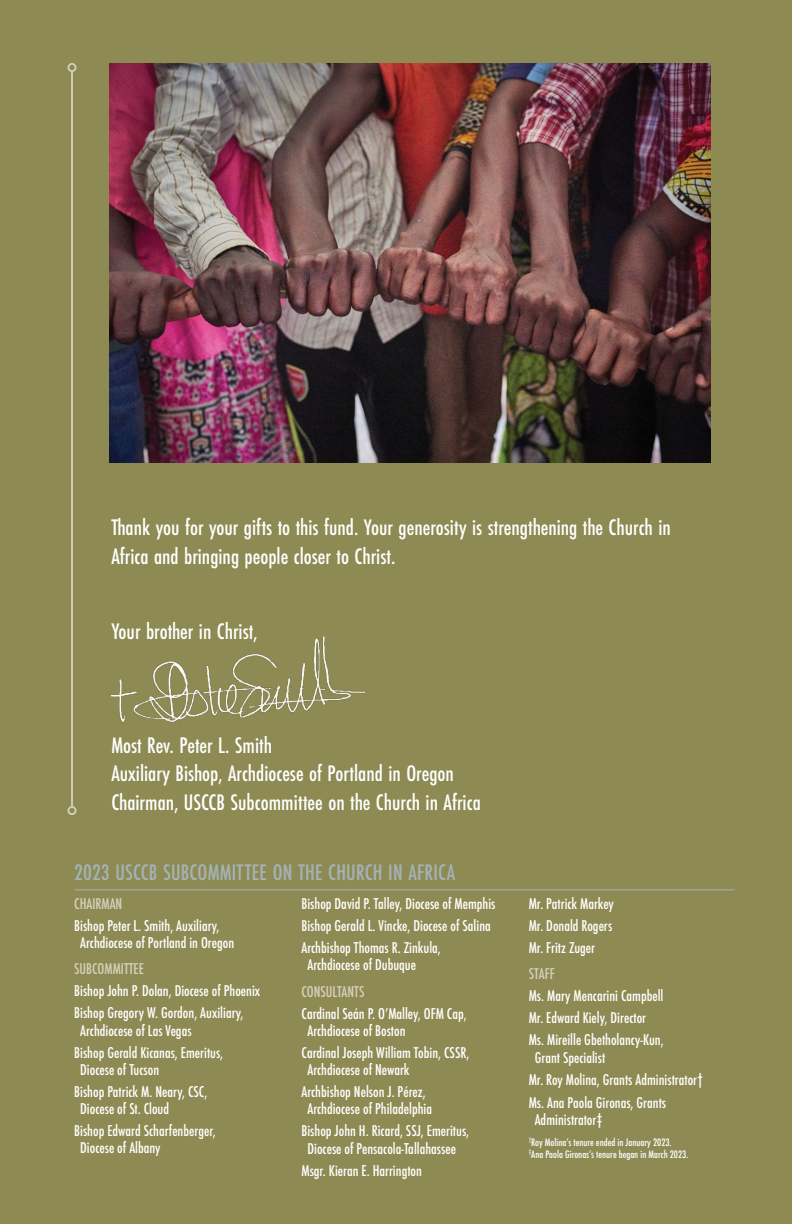
<style>
.page{position:relative;width:792px;height:1224px;background:#8d8a53}
.page>*{position:absolute;margin:0;border:0;box-sizing:border-box;transform-origin:0 0}
.t1{font:500 23.4px/28.8px "Futura PT Cond";color:#fff}
.t2{font:500 23.4px "Futura PT Cond";letter-spacing:.01em;color:#a5b3b6}
.t3{font:500 condensed 14.4px/22px "Futura";color:#fff}
.t4{font:500 condensed 14.4px "Futura";color:#d4d0bd}
.t5{font:500 condensed 10px/12px "Futura";color:#fff}
</style>
<div class="page">
<hr style="left:71px;top:71px;width:2px;height:736px;background:#d4d0bd">
<div style="left:68px;top:63px;width:8px;height:9px;border:2px solid #d4d0bd;border-radius:50%"></div>
<div style="left:68px;top:806px;width:8px;height:9px;border:2px solid #d4d0bd;border-radius:50%"></div>
<hr style="left:74px;top:889px;width:660px;height:1px;background:#a5b3b6">
<img style="left:111px;top:636px;width:253px;height:86px">
<img style="left:109px;top:63px;width:602px;height:400px">
<h1 class="t1" style="left:111px;top:513px;width:561px">Thank you for your gifts to this fund. Your generosity is strengthening the Church in<br>Africa and bringing people closer to Christ.</h1>
<h1 class="t1" style="left:111px;top:617px;width:148px">Your brother in Christ,</h1>
<h1 class="t1" style="left:111px;top:730px;width:371px">Most Rev. Peter L. Smith<br>Auxiliary Bishop, Archdiocese of Portland in Oregon<br>Chairman, USCCB Subcommittee on the Church in Africa</h1>
<h1 class="t2" style="left:74px;top:859px;width:383px">2023 USCCB SUBCOMMITTEE ON THE CHURCH IN AFRICA</h1>
<p class="t4" style="left:74px;top:895px;width:50px">CHAIRMAN</p>
<p class="t3" style="left:80px;top:917px;width:156px;line-height:17px;text-indent:-6px">Bishop Peter L. Smith, Auxiliary,<br>Archdiocese of Portland in Oregon</p>
<p class="t4" style="left:74px;top:960px;width:71px">SUBCOMMITTEE</p>
<p class="t3" style="left:74px;top:980px;width:188px">Bishop John P. Dolan, Diocese of Phoenix<br>Bishop Gregory W. Gordon, Auxiliary,</p>
<p class="t3" style="left:74px;top:1019px;width:151px;text-indent:6px">Archdiocese of Las Vegas<br>Bishop Gerald Kicanas, Emeritus,</p>
<p class="t3" style="left:74px;top:1059px;width:135px;text-indent:6px">Diocese of Tucson<br>Bishop Patrick M. Neary, CSC,</p>
<p class="t3" style="left:74px;top:1098px;width:143px;text-indent:6px">Diocese of St. Cloud<br>Bishop Edward Scharfenberger,</p>
<p class="t3" style="left:80px;top:1137px;width:82px">Diocese of Albany</p>
<p class="t3" style="left:302px;top:893px;width:196px">Bishop David P. Talley, Diocese of Memphis<br>Bishop Gerald L. Vincke, Diocese of Salina<br>Archbishop Thomas R. Zinkula,</p>
<p class="t3" style="left:307px;top:954px;width:110px">Archdiocese of Dubuque</p>
<p class="t4" style="left:302px;top:982px;width:65px">CONSULTANTS</p>
<p class="t3" style="left:307px;top:1005px;width:161px;line-height:17.2px;text-indent:-6px">Cardinal Seán P. O’Malley, OFM Cap,<br>Archdiocese of Boston</p>
<p class="t3" style="left:307px;top:1044px;width:163px;line-height:17.2px;text-indent:-6px">Cardinal Joseph William Tobin, CSSR,<br>Archdiocese of Newark</p>
<p class="t3" style="left:302px;top:1083px;width:132px;line-height:17.2px;text-align:center">Archbishop Nelson J. Pérez,<br>Archdiocese of Philadelphia</p>
<p class="t3" style="left:302px;top:1123px;width:169px;line-height:17.2px;text-align:center">Bishop John H. Ricard, SSJ, Emeritus,<br>Diocese of Pensacola-Tallahassee</p>
<p class="t3" style="left:302px;top:1159px;width:122px">Msgr. Kieran E. Harrington</p>
<p class="t3" style="left:529px;top:893px;width:87px;text-align:justify">Mr. Patrick Markey Mr. Donald Rogers Mr. Fritz Zuger</p>
<p class="t4" style="left:529px;top:965px;width:28px">STAFF</p>
<p class="t3" style="left:529px;top:985px;width:137px">Ms. Mary Mencarini Campbell<br>Mr. Edward Kiely, Director<br>Ms. Mireille Gbetholancy-Kun,</p>
<p class="t3" style="left:529px;top:1046px;width:176px;text-indent:6px">Grant Specialist<br>Mr. Roy Molina, Grants Administrator†<br>Ms. Ana Paola Gironas, Grants</p>
<p class="t3" style="left:535px;top:1109px;width:69px">Administrator‡</p>
<p class="t5" style="left:529px;top:1136px;width:161px"><sup>†</sup>Roy Molina’s tenure ended in January 2023. <sup>‡</sup>Ana Paola Gironas’s tenure began in March 2023.</p>
</div>
